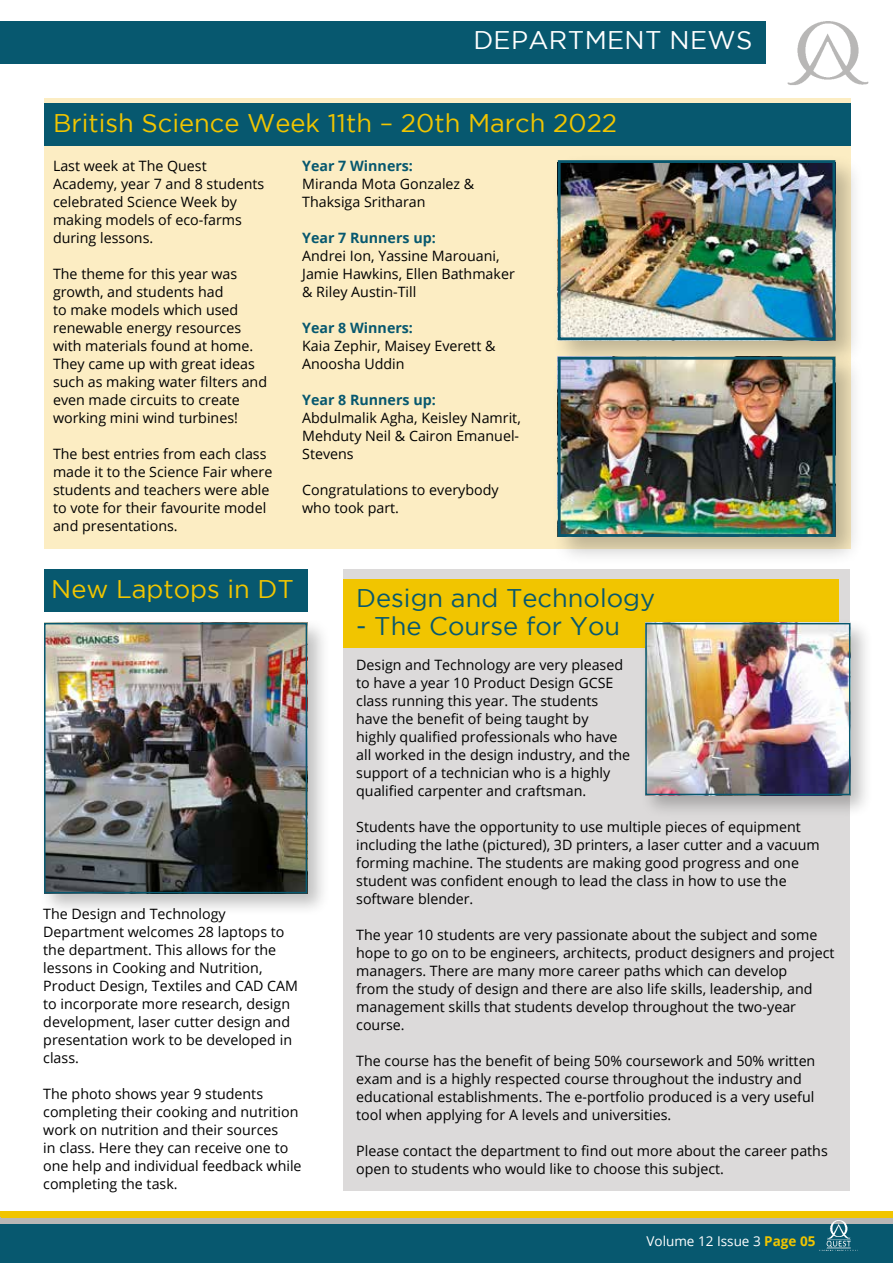
<style>
.page{position:relative;width:893px;height:1263px;background:#fff}
.page>*{position:absolute;margin:0;border:0;box-sizing:border-box;transform-origin:0 0}
.t1{font:25.5px "Gotham";color:#f1c500}
.t2{font:25.5px "Gotham";color:#07586f}
.t3{font:25.5px "Gotham";letter-spacing:.015em;color:#fff}
.t4{font:14.25px/18px "Open Sans";color:#000}
.t5{font:700 14.25px "Open Sans";color:#07586f}
.t6{font:13.5px "Open Sans";color:#fff}
.s1{font-weight:700;color:#f1c500}
</style>
<div class="page">
<div style="left:0;top:1220px;width:893px;height:43px;background:#07586f"></div>
<div style="left:0;top:1217px;width:893px;height:6px;background:#b8b7b6"></div>
<div style="left:0;top:1211px;width:893px;height:6px;background:#f1c500"></div>
<div style="left:0;top:21px;width:765px;height:43px;background:#07586f"></div>
<img style="left:787px;top:21px;width:82px;height:64px">
<img style="left:819px;top:1221px;width:39px;height:29px">
<div style="left:44px;top:98px;width:806px;height:451px;background:#fcedc3"></div>
<div style="left:44px;top:103px;width:806px;height:43px;background:#07586f"></div>
<div style="left:551px;top:154px;width:313px;height:215px;background:#000;opacity:.25"></div>
<img style="left:562px;top:164px;width:269px;height:172px">
<div style="left:558px;top:160px;width:277px;height:180px;border:3px solid #07586f"></div>
<div style="left:551px;top:350px;width:313px;height:216px;background:#000;opacity:.25"></div>
<img style="left:562px;top:361px;width:269px;height:172px">
<div style="left:558px;top:357px;width:277px;height:180px;border:3px solid #07586f"></div>
<div style="left:343px;top:569px;width:507px;height:622px;background:#dcdada"></div>
<div style="left:343px;top:580px;width:496px;height:68px;background:#f1c500"></div>
<div style="left:44px;top:569px;width:263px;height:43px;background:#07586f"></div>
<div style="left:640px;top:618px;width:234px;height:200px;background:#000;opacity:.25"></div>
<img style="left:648px;top:626px;width:199px;height:166px">
<div style="left:645px;top:623px;width:205px;height:172px;border:2px solid #07586f"></div>
<div style="left:39px;top:618px;width:291px;height:298px;background:#000;opacity:.25"></div>
<img style="left:47px;top:626px;width:257px;height:264px">
<div style="left:44px;top:623px;width:263px;height:270px;border:2px solid #07586f"></div>
<h1 class="t3" style="left:473px;top:26px;width:281px">DEPARTMENT NEWS</h1>
<h1 class="t1" style="left:53px;top:109px;width:566px">British Science Week 11th – 20th March 2022</h1>
<p class="t4" style="left:53px;top:157px;width:213px">Last week at The Quest<br>Academy, year 7 and 8 students celebrated Science Week by making models of eco-farms during lessons.</p>
<p class="t4" style="left:53px;top:265px;width:216px">The theme for this year was growth, and students had<br>to make models which used renewable energy resources with materials found at home.<br>They came up with great ideas such as making water filters and even made circuits to create working mini wind turbines!</p>
<p class="t4" style="left:53px;top:444px;width:221px">The best entries from each class made it to the Science Fair where students and teachers were able to vote for their favourite model and presentations.</p>
<p class="t5" style="left:302px;top:156px;width:112px">Year 7 Winners:</p>
<p class="t4" style="left:302px;top:174px;width:174px">Miranda Mota Gonzalez &amp;<br>Thaksiga Sritharan</p>
<p class="t5" style="left:302px;top:228px;width:135px">Year 7 Runners up:</p>
<p class="t4" style="left:302px;top:246px;width:214px">Andrei Ion, Yassine Marouani,<br>Jamie Hawkins, Ellen Bathmaker &amp; Riley Austin-Till</p>
<p class="t5" style="left:302px;top:318px;width:112px">Year 8 Winners:</p>
<p class="t4" style="left:302px;top:336px;width:195px">Kaia Zephir, Maisey Everett &amp;<br>Anoosha Uddin</p>
<p class="t5" style="left:302px;top:390px;width:135px">Year 8 Runners up:</p>
<p class="t4" style="left:302px;top:408px;width:220px;text-align:justify">Abdulmalik Agha, Keisley Namrit, Mehduty Neil &amp; Cairon Emanuel-Stevens</p>
<p class="t4" style="left:302px;top:480px;width:198px">Congratulations to everybody who took part.</p>
<h1 class="t1" style="left:51px;top:575px;width:244px">New Laptops in DT</h1>
<h1 class="t2" style="left:356px;top:584px;width:301px">Design and Technology</h1>
<h1 class="t2" style="left:356px;top:611px;width:266px">- The Course for You</h1>
<p class="t4" style="left:43px;top:905px;width:256px">The Design and Technology<br>Department welcomes 28 laptops to the department. This allows for the lessons in Cooking and Nutrition,<br>Product Design, Textiles and CAD CAM to incorporate more research, design development, laser cutter design and presentation work to be developed in class.</p>
<p class="t4" style="left:43px;top:1085px;width:260px">The photo shows year 9 students completing their cooking and nutrition work on nutrition and their sources<br>in class. Here they can receive one to one help and individual feedback while completing the task.</p>
<p class="t4" style="left:356px;top:655px;width:275px">Design and Technology are very pleased to have a year 10 Product Design GCSE class running this year. The students have the benefit of being taught by highly qualified professionals who have all worked in the design industry, and the support of a technician who is a highly qualified carpenter and craftsman.</p>
<p class="t4" style="left:356px;top:817px;width:465px">Students have the opportunity to use multiple pieces of equipment including the lathe (pictured), 3D printers, a laser cutter and a vacuum forming machine. The students are making good progress and one student was confident enough to lead the class in how to use the software blender.</p>
<p class="t4" style="left:356px;top:925px;width:480px">The year 10 students are very passionate about the subject and some hope to go on to be engineers, architects, product designers and project managers. There are many more career paths which can develop<br>from the study of design and there are also life skills, leadership, and management skills that students develop throughout the two-year course.</p>
<p class="t4" style="left:356px;top:1051px;width:461px">The course has the benefit of being 50% coursework and 50% written exam and is a highly respected course throughout the industry and educational establishments. The e-portfolio produced is a very useful tool when applying for A levels and universities.</p>
<p class="t4" style="left:356px;top:1141px;width:473px">Please contact the department to find out more about the career paths open to students who would like to choose this subject.</p>
<p class="t6" style="left:646px;top:1232px;width:170px">Volume 12 Issue 3 <span class="s1">Page 05</span></p>
</div>
